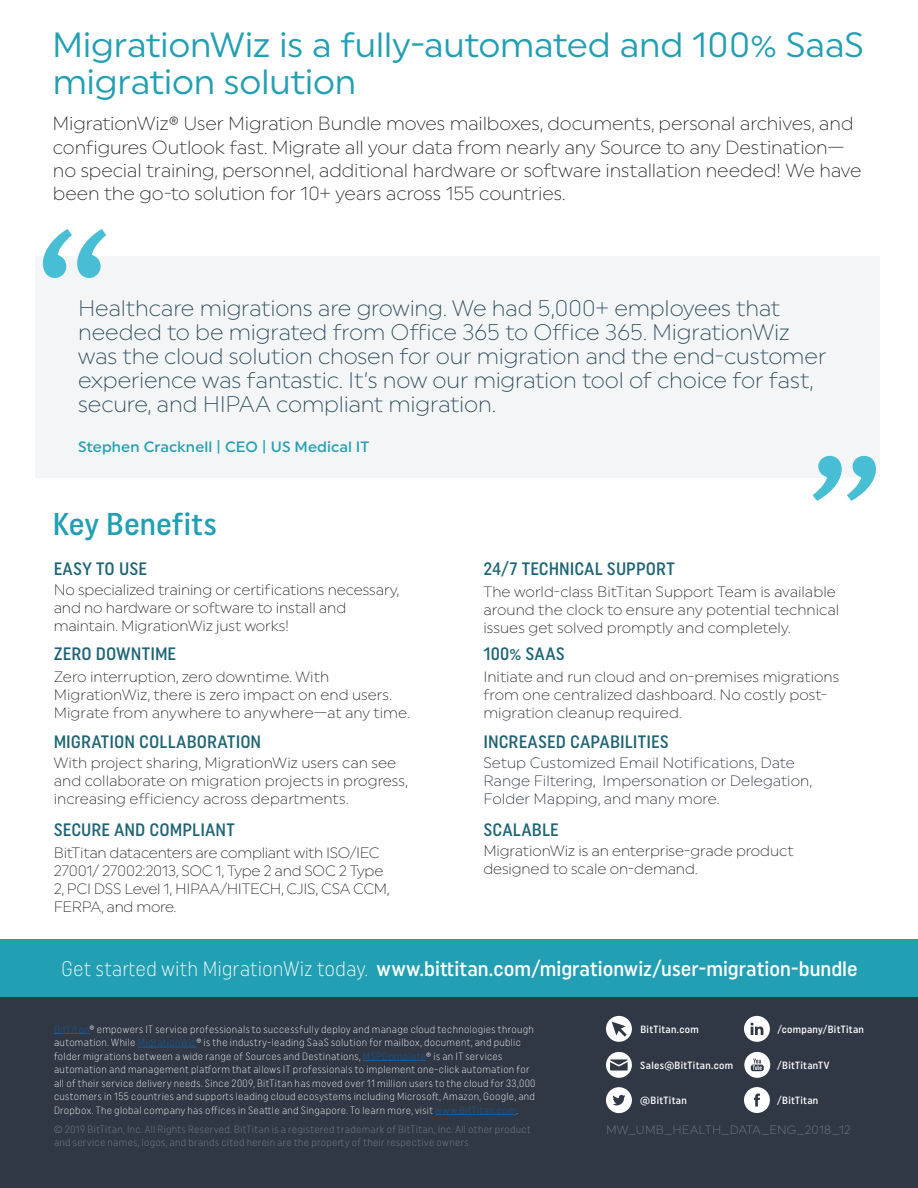
<style>
.page{position:relative;width:918px;height:1188px;background:#fff}
.page>*{position:absolute;margin:0;border:0;box-sizing:border-box;transform-origin:0 0}
.t1{font:34.95px/36.5px "Uniform";letter-spacing:-.01em;color:#229fb2}
.t2{font:500 31.5px "Uniform Condensed";color:#229fb2}
.t3{font:300 22.5px/24px "Uniform";letter-spacing:-.01em;color:#234657}
.t4{font:500 21px "Uniform Condensed";color:#fff}
.t5{font:300 18.9px/23.4px "Uniform";letter-spacing:-.01em;color:#231f20}
.t6{font:500 18px "Uniform Condensed";letter-spacing:.005em;color:#1f6475}
.t7{font:300 15px/18px "Uniform";letter-spacing:-.005em;color:#231f20}
.t8{font:300 15px/18px "Uniform";color:#202637}
.t9{font:500 15px "Uniform";letter-spacing:.005em;color:#229fb2}
.t10{font:300 12px "Uniform";letter-spacing:.01em;color:#7b868d}
.t11{font:300 10.5px/13.5px "Uniform Condensed";letter-spacing:.025em;color:#fff}
.t12{font:300 10.5px/12.8px "Uniform Condensed";letter-spacing:.03em;color:#7b868d}
.t13{font:500 10.5px "Uniform Condensed";letter-spacing:.025em;color:#fff}
.s1{font-weight:300}
.s2{color:#175d9e}
</style>
<div class="page">
<div style="left:0;top:940px;width:918px;height:59px;background:#229fb2"></div>
<div style="left:36px;top:256px;width:844px;height:222px;background:#f4f5f6"></div>
<svg style="left:43px;top:229px;width:63px;height:49px"></svg>
<svg style="left:813px;top:456px;width:63px;height:45px"></svg>
<div style="left:0;top:998px;width:918px;height:190px;background:#303846"></div>
<hr style="left:54px;top:1033px;width:36px;height:1px;background:#175d9e">
<hr style="left:138px;top:1047px;width:58px;height:1px;background:#175d9e">
<hr style="left:363px;top:1060px;width:63px;height:1px;background:#175d9e">
<hr style="left:436px;top:1114px;width:81px;height:1px;background:#175d9e">
<svg style="left:606px;top:1016px;width:26px;height:26px"></svg>
<svg style="left:606px;top:1052px;width:26px;height:26px"></svg>
<svg style="left:744px;top:1052px;width:26px;height:26px"></svg>
<svg style="left:744px;top:1016px;width:26px;height:26px"></svg>
<svg style="left:606px;top:1087px;width:26px;height:26px"></svg>
<svg style="left:744px;top:1087px;width:26px;height:26px"></svg>
<h1 class="t1" style="left:52px;top:26px;width:814px">MigrationWiz is a fully-automated and 100% SaaS migration solution</h1>
<p class="t5" style="left:53px;top:112px;width:811px">MigrationWiz® User Migration Bundle moves mailboxes, documents, personal archives, and configures Outlook fast. Migrate all your data from nearly any Source to any Destination— no special training, personnel, additional hardware or software installation needed! We have been the go-to solution for 10+ years across 155 countries.</p>
<p class="t3" style="left:78px;top:296px;width:750px">Healthcare migrations are growing. We had 5,000+ employees that needed to be migrated from Office 365 to Office 365. MigrationWiz was the cloud solution chosen for our migration and the end-customer experience was fantastic. It’s now our migration tool of choice for fast, secure, and HIPAA compliant migration.</p>
<p class="t9" style="left:78px;top:437px;width:293px">Stephen Cracknell | CEO | US Medical IT</p>
<h2 class="t2" style="left:53px;top:505px;width:165px">Key Benefits</h2>
<p class="t6" style="left:54px;top:558px;width:95px">EASY TO USE</p>
<p class="t7" style="left:54px;top:581px;width:347px">No specialized training or certifications necessary, and no hardware or software to install and maintain. MigrationWiz just works!</p>
<p class="t6" style="left:54px;top:643px;width:124px">ZERO DOWNTIME</p>
<p class="t7" style="left:54px;top:667px;width:358px">Zero interruption, zero downtime. With<br>MigrationWiz, there is zero impact on end users.<br>Migrate from anywhere to anywhere—at any time.</p>
<p class="t6" style="left:54px;top:731px;width:209px">MIGRATION COLLABORATION</p>
<p class="t7" style="left:54px;top:754px;width:356px">With project sharing, MigrationWiz users can see and collaborate on migration projects in progress, increasing efficiency across departments.</p>
<p class="t6" style="left:54px;top:819px;width:183px">SECURE AND COMPLIANT</p>
<p class="t7" style="left:54px;top:843px;width:337px">BitTitan datacenters are compliant with ISO/IEC 27001/ 27002:2013, SOC 1, Type 2 and SOC 2 Type 2, PCI DSS Level 1, HIPAA/HITECH, CJIS, CSA CCM, FERPA, and more.</p>
<p class="t6" style="left:483px;top:558px;width:193px">24/7 TECHNICAL SUPPORT</p>
<p class="t7" style="left:483px;top:582px;width:357px">The world-class BitTitan Support Team is available around the clock to ensure any potential technical issues get solved promptly and completely.</p>
<p class="t6" style="left:483px;top:643px;width:83px">100% SAAS</p>
<p class="t7" style="left:483px;top:667px;width:357px">Initiate and run cloud and on-premises migrations from one centralized dashboard. No costly post&shy;migration cleanup required.</p>
<p class="t6" style="left:483px;top:731px;width:187px">INCREASED CAPABILITIES</p>
<p class="t8" style="left:483px;top:754px;width:330px">Setup Customized Email Notifications, Date<br>Range Filtering, Impersonation or Delegation,<br>Folder Mapping, and many more.</p>
<p class="t6" style="left:483px;top:819px;width:77px">SCALABLE</p>
<p class="t7" style="left:483px;top:842px;width:312px">MigrationWiz is an enterprise-grade product designed to scale on-demand.</p>
<h3 class="t4" style="left:61px;top:956px;width:798px"><span class="s1">Get started with MigrationWiz today.</span> www.bittitan.com/migrationwiz/user-migration-bundle</h3>
<p class="t13" style="left:777px;top:1023px;width:88px">/company/BitTitan</p>
<p class="t13" style="left:640px;top:1023px;width:60px">BitTitan.com</p>
<p class="t13" style="left:640px;top:1059px;width:94px">Sales@BitTitan.com</p>
<p class="t13" style="left:777px;top:1059px;width:54px">/BitTitanTV</p>
<p class="t11" style="left:54px;top:1022px;width:483px"><span class="s2">BitTitan</span>® empowers IT service professionals to successfully deploy and manage cloud technologies through automation. While <span class="s2">MigrationWiz</span>® is the industry-leading SaaS solution for mailbox, document, and public folder migrations between a wide range of Sources and Destinations, <span class="s2">MSPComplete</span>® is an IT services automation and management platform that allows IT professionals to implement one-click automation for all of their service delivery needs. Since 2009, BitTitan has moved over 11 million users to the cloud for 33,000 customers in 155 countries and supports leading cloud ecosystems including Microsoft, Amazon, Google, and Dropbox. The global company has offices in Seattle and Singapore. To learn more, visit <span class="s2">www.BitTitan.com</span>.</p>
<p class="t12" style="left:54px;top:1123px;width:478px">© 2019 BitTitan, Inc. All Rights Reserved. BitTitan is a registered trademark of BitTitan, Inc. All other product and service names, logos, and brands cited herein are the property of their respective owners.</p>
<p class="t10" style="left:606px;top:1122px;width:246px">MW_UMB_HEALTH_DATA_ENG_2018_12</p>
<p class="t13" style="left:640px;top:1094px;width:48px">@BitTitan</p>
<p class="t13" style="left:777px;top:1094px;width:43px">/BitTitan</p>
</div>
